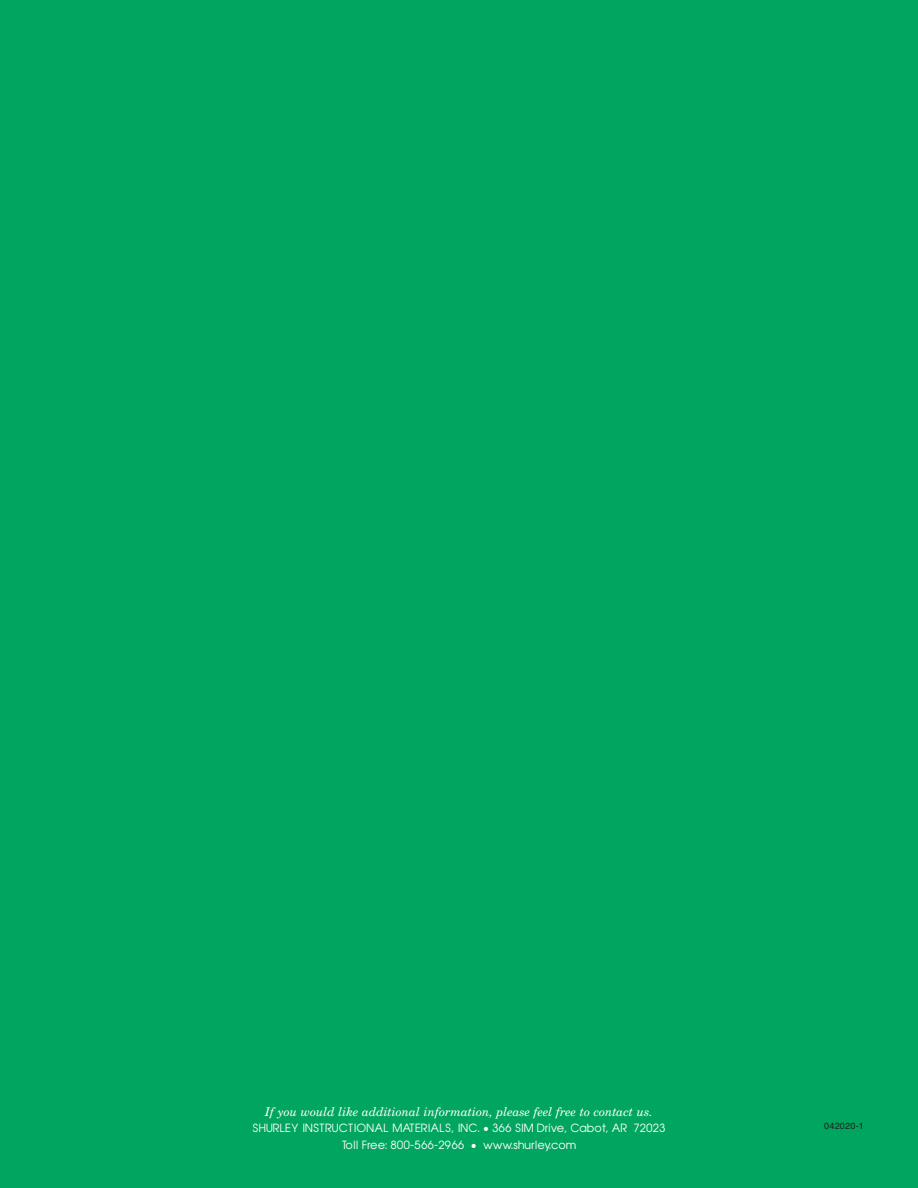
<style>
.page{position:relative;width:918px;height:1188px;background:#00a65f}
.page>*{position:absolute;margin:0;border:0;box-sizing:border-box;transform-origin:0 0}
.t1{font:italic 12px "New Century Schlbk";color:#fff}
.t2{font:10.5px/16.5px "Avant Garde";color:#fff;text-align:center}
.t3{font:9px "Helvetica";letter-spacing:.03em;color:#231f20}
</style>
<div class="page">
<p class="t1" style="left:265px;top:1107px;width:389px">If you would like additional information, please feel free to contact us.</p>
<p class="t2" style="left:253px;top:1120px;width:414px">SHURLEY INSTRUCTIONAL MATERIALS, INC. • 366 SIM Drive, Cabot, AR 72023<br>Toll Free: 800-566-2966 • www.shurley.com</p>
<p class="t3" style="left:824px;top:1120px;width:41px">042020-1</p>
</div>
